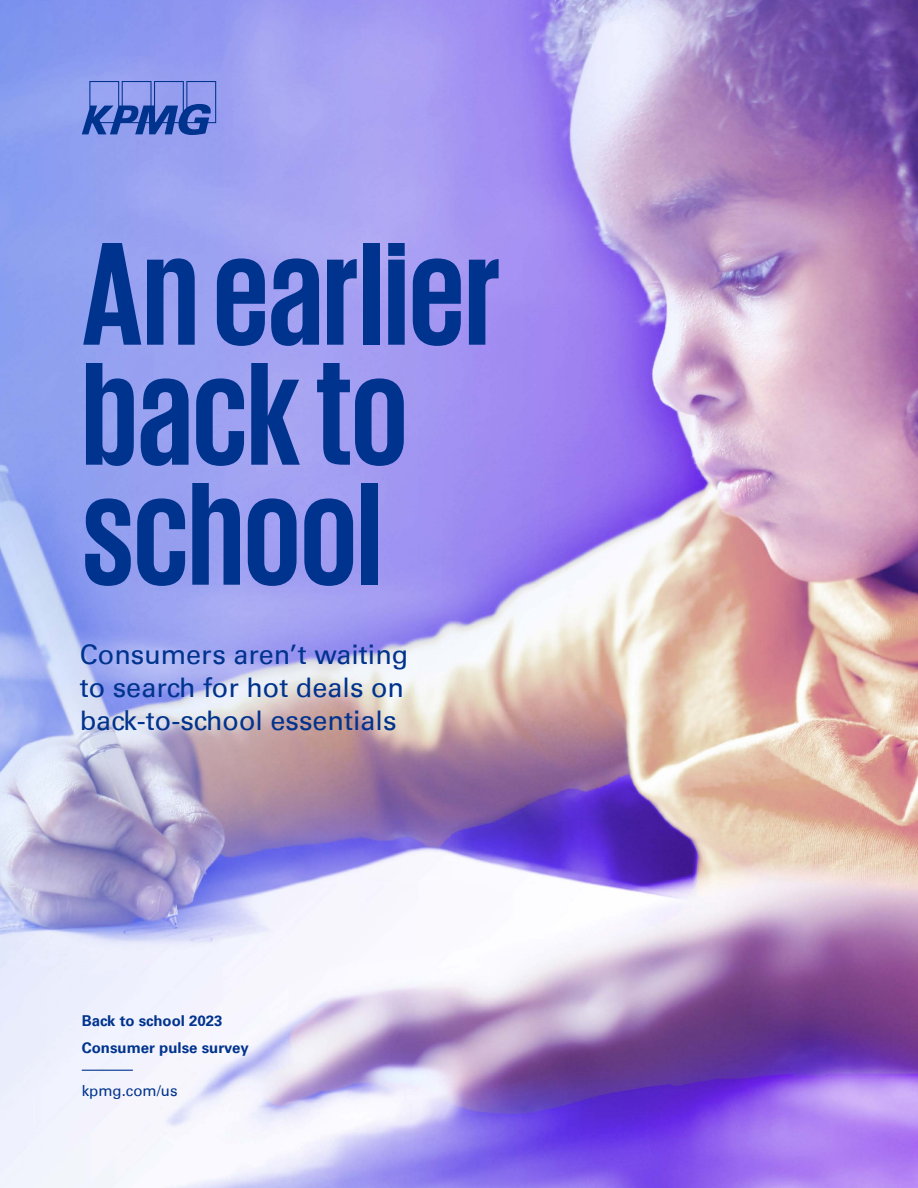
<style>
.page{position:relative;width:918px;height:1188px;background:#fff}
.page>*{position:absolute;margin:0;border:0;box-sizing:border-box;transform-origin:0 0}
.t1{font:700 150px/120px "KPMG";color:#00338d}
.t2{font:27px/33px "Univers 55 Roman";color:#00338d}
.t3{font:700 15px/27px "Univers 65";color:#00338d}
.t4{font:15px "Univers 55 Roman";color:#00338d}
</style>
<div class="page">
<img style="left:0;top:0;width:918px;height:1188px">
<svg style="left:82px;top:81px;width:134px;height:54px;background:#6179cd"></svg>
<hr style="left:82px;top:1070px;width:51px;height:1px;background:#00338d">
<h1 class="t1" style="left:82px;top:229px;width:421px">An earlier back to school</h1>
<p class="t2" style="left:80px;top:638px;width:330px">Consumers aren’t waiting to search for hot deals on back-to-school essentials</p>
<p class="t3" style="left:82px;top:1007px;width:168px">Back to school 2023<br>Consumer pulse survey</p>
<p class="t4" style="left:82px;top:1081px;width:97px">kpmg.com/us</p>
</div>
